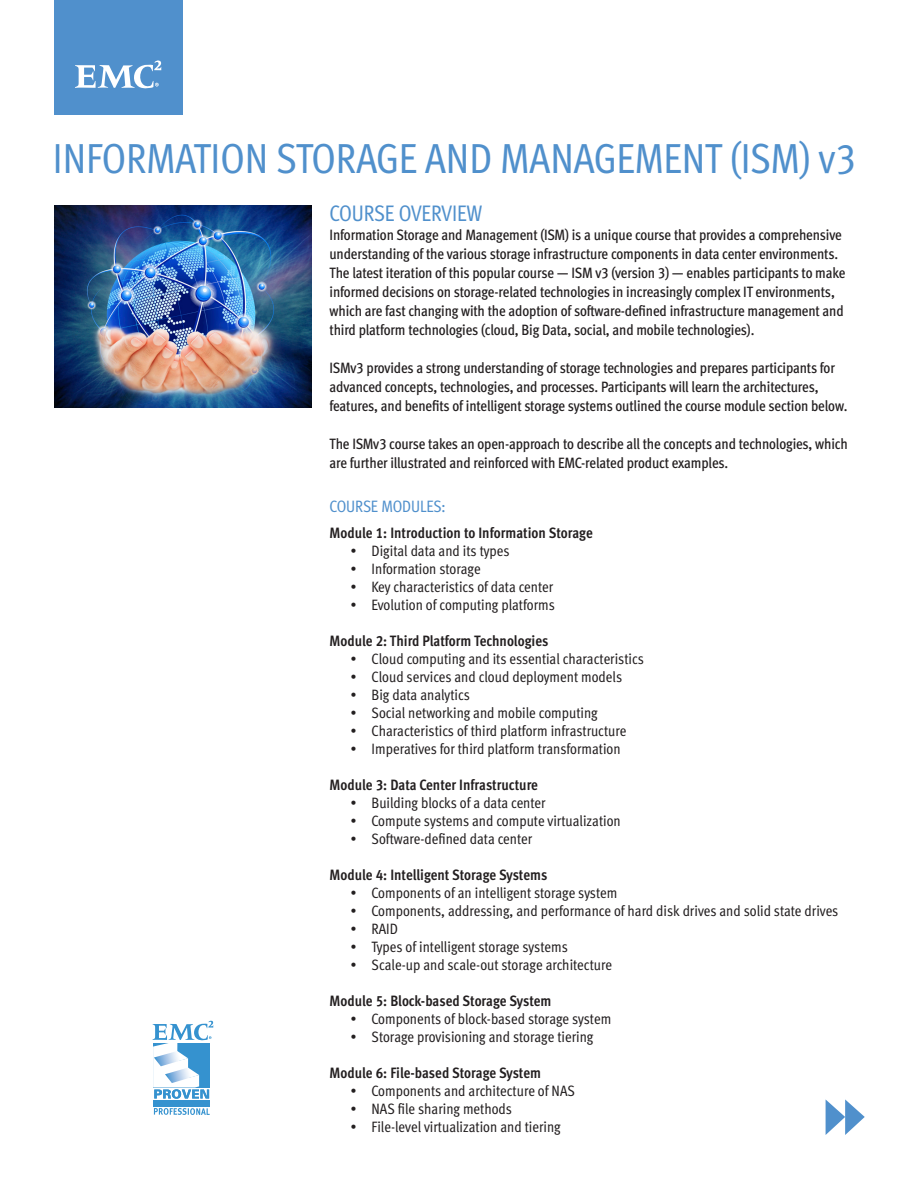
<style>
.page{position:relative;width:918px;height:1188px;background:#fff}
.page>*{position:absolute;margin:0;border:0;box-sizing:border-box;transform-origin:0 0}
.t1{font:42px "Meta Cond Book LF";letter-spacing:-.005em;color:#5090cc}
.t2{font:22.5px "Meta Cond Book LF";letter-spacing:-.005em;color:#5090cc}
.t3{font:16.5px "Meta Cond Book LF";letter-spacing:-.01em;color:#5090cc}
.t4{font:15px/19px "Meta Cond Medium LF";letter-spacing:-.01em;color:#231f20}
.t5{font:15px "Meta Cond Book LF";color:#231f20}
.t6{font:15px "Meta Cond Bold LF";color:#231f20}
</style>
<div class="page">
<svg style="left:153px;top:1100px;width:57px;height:15px"></svg>
<div style="left:153px;top:1101px;width:56px;height:6px;background:#3592cf"></div>
<svg style="left:152px;top:1020px;width:62px;height:79px"></svg>
<svg style="left:154px;top:1108px;width:56px;height:7px"></svg>
<svg style="left:826px;top:1099px;width:39px;height:36px"></svg>
<img style="left:55px;top:206px;width:257px;height:202px">
<div style="left:54px;top:0;width:129px;height:115px;background:#5090cc"></div>
<svg style="left:75px;top:60px;width:87px;height:29px"></svg>
<p class="t1" style="left:53px;top:134px;width:805px">INFORMATION STORAGE AND MANAGEMENT (ISM) v3</p>
<p class="t2" style="left:330px;top:200px;width:154px">COURSE OVERVIEW</p>
<p class="t4" style="left:330px;top:225px;width:518px">Information Storage and Management (ISM) is a unique course that provides a comprehensive understanding of the various storage infrastructure components in data center environments.<br>The latest iteration of this popular course — ISM v3 (version 3) — enables participants to make informed decisions on storage-related technologies in increasingly complex IT environments, which are fast changing with the adoption of software-defined infrastructure management and third platform technologies (cloud, Big Data, social, and mobile technologies).</p>
<p class="t4" style="left:330px;top:358px;width:519px">ISMv3 provides a strong understanding of storage technologies and prepares participants for advanced concepts, technologies, and processes. Participants will learn the architectures, features, and benefits of intelligent storage systems outlined the course module section below.</p>
<p class="t4" style="left:330px;top:435px;width:520px">The ISMv3 course takes an open-approach to describe all the concepts and technologies, which are further illustrated and reinforced with EMC-related product examples.</p>
<p class="t3" style="left:330px;top:497px;width:118px">COURSE MODULES:</p>
<p class="t6" style="left:330px;top:524px;width:265px">Module 1: Introduction to Information Storage</p>
<p class="t5" style="left:351px;top:542px;width:161px">• Digital data and its types</p>
<p class="t5" style="left:351px;top:560px;width:132px">• Information storage</p>
<p class="t5" style="left:351px;top:578px;width:204px">• Key characteristics of data center</p>
<p class="t5" style="left:351px;top:596px;width:206px">• Evolution of computing platforms</p>
<p class="t6" style="left:330px;top:632px;width:220px">Module 2: Third Platform Technologies</p>
<p class="t5" style="left:351px;top:650px;width:295px">• Cloud computing and its essential characteristics</p>
<p class="t5" style="left:351px;top:668px;width:273px">• Cloud services and cloud deployment models</p>
<p class="t5" style="left:351px;top:686px;width:121px">• Big data analytics</p>
<p class="t5" style="left:351px;top:704px;width:249px">• Social networking and mobile computing</p>
<p class="t5" style="left:351px;top:722px;width:277px">• Characteristics of third platform infrastructure</p>
<p class="t5" style="left:351px;top:740px;width:272px">• Imperatives for third platform transformation</p>
<p class="t6" style="left:330px;top:776px;width:210px">Module 3: Data Center Infrastructure</p>
<p class="t5" style="left:351px;top:794px;width:197px">• Building blocks of a data center</p>
<p class="t5" style="left:351px;top:812px;width:272px">• Compute systems and compute virtualization</p>
<p class="t5" style="left:351px;top:830px;width:183px">• Software-defined data center</p>
<p class="t6" style="left:330px;top:866px;width:219px">Module 4: Intelligent Storage Systems</p>
<p class="t5" style="left:351px;top:884px;width:268px">• Components of an intelligent storage system</p>
<p class="t5" style="left:351px;top:902px;width:489px">• Components, addressing, and performance of hard disk drives and solid state drives</p>
<p class="t5" style="left:351px;top:920px;width:49px">• RAID</p>
<p class="t5" style="left:351px;top:938px;width:219px">• Types of intelligent storage systems</p>
<p class="t5" style="left:351px;top:956px;width:263px">• Scale-up and scale-out storage architecture</p>
<p class="t6" style="left:330px;top:992px;width:223px">Module 5: Block-based Storage System</p>
<p class="t5" style="left:351px;top:1010px;width:262px">• Components of block-based storage system</p>
<p class="t5" style="left:351px;top:1028px;width:244px">• Storage provisioning and storage tiering</p>
<p class="t6" style="left:330px;top:1064px;width:213px">Module 6: File-based Storage System</p>
<p class="t5" style="left:351px;top:1082px;width:226px">• Components and architecture of NAS</p>
<p class="t5" style="left:351px;top:1100px;width:163px">• NAS file sharing methods</p>
<p class="t5" style="left:351px;top:1118px;width:212px">• File-level virtualization and tiering</p>
</div>
